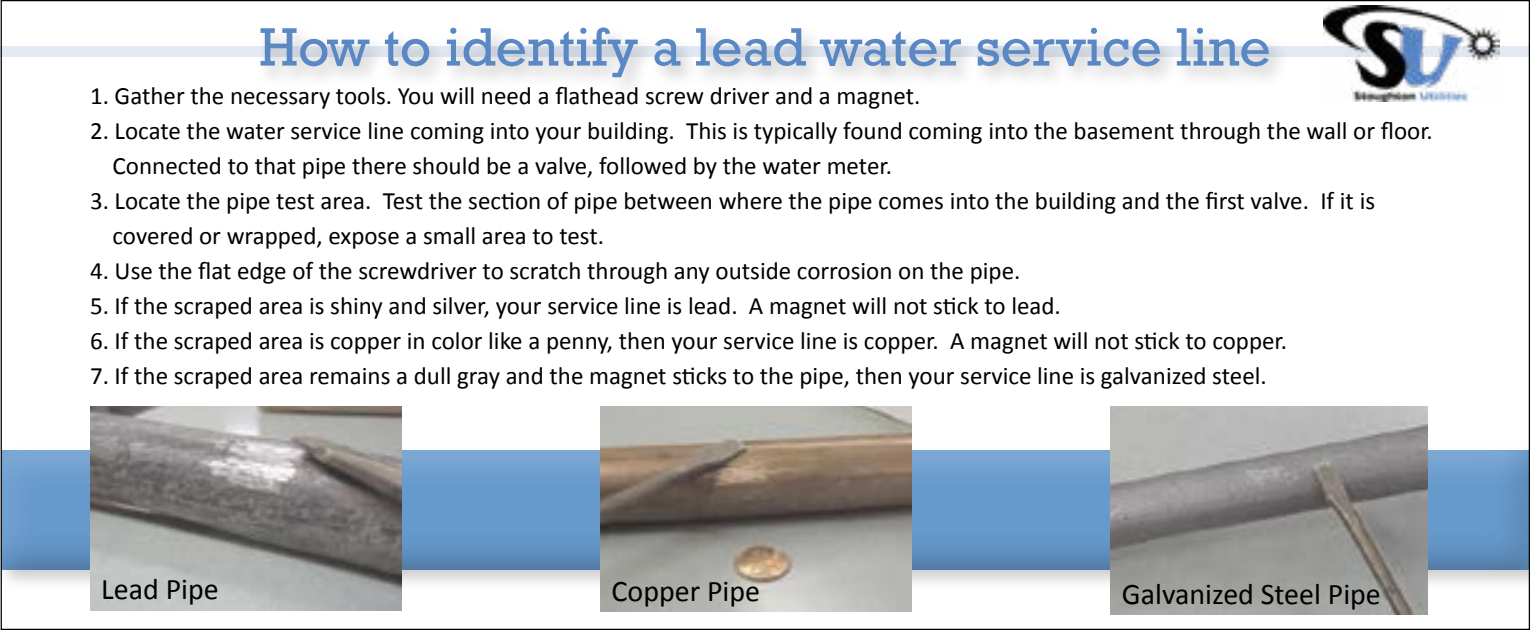
<style>
.page{position:relative;width:1530px;height:630px;background:#fff}
.page>*{position:absolute;margin:0;border:0;box-sizing:border-box;transform-origin:0 0}
.t1{font:55px "Rockwell";color:#5a88c4}
.t2{font:30px "Calibri";color:#000}
.t3{font:25px/35px "Calibri";color:#000}
</style>
<div class="page">
<div style="left:0;top:46px;width:1530px;height:10px;background:#e3eaf4"></div>
<div style="left:254px;top:25px;width:1037px;height:75px;background:#000;opacity:.21"></div>
<div style="left:0;top:445px;width:1530px;height:145px;background:#000;opacity:.21"></div>
<div style="left:0;top:431px;width:1530px;height:140px;background:#000;opacity:.31"></div>
<div style="left:68px;top:388px;width:357px;height:225px;background:#000;opacity:.75"></div>
<div style="left:578px;top:388px;width:357px;height:225px;background:#000;opacity:.75"></div>
<img style="left:1111px;top:406px;width:316px;height:208px">
<img style="left:1323px;top:5px;width:177px;height:97px">
<h1 class="t1" style="left:259px;top:15px;width:1013px">How to identify a lead water service line</h1>
<p class="t3" style="left:90px;top:78px;width:832px">1. Gather the necessary tools. You will need a flathead screw driver and a magnet.</p>
<p class="t3" style="left:113px;top:113px;width:1322px;text-indent:-23px">2. Locate the water service line coming into your building. This is typically found coming into the basement through the wall or floor.<br>Connected to that pipe there should be a valve, followed by the water meter.</p>
<p class="t3" style="left:113px;top:183px;width:1264px;text-indent:-23px">3. Locate the pipe test area. Test the section of pipe between where the pipe comes into the building and the first valve. If it is covered or wrapped, expose a small area to test.</p>
<p class="t3" style="left:90px;top:253px;width:932px">4. Use the flat edge of the screwdriver to scratch through any outside corrosion on the pipe.</p>
<p class="t3" style="left:90px;top:288px;width:972px">5. If the scraped area is shiny and silver, your service line is lead. A magnet will not stick to lead.</p>
<p class="t3" style="left:90px;top:323px;width:1199px">6. If the scraped area is copper in color like a penny, then your service line is copper. A magnet will not stick to copper.</p>
<p class="t3" style="left:90px;top:358px;width:1178px">7. If the scraped area remains a dull gray and the magnet sticks to the pipe, then your service line is galvanized steel.</p>
<p class="t2" style="left:101px;top:570px;width:119px">Lead Pipe</p>
<p class="t2" style="left:612px;top:572px;width:150px">Copper Pipe</p>
<p class="t2" style="left:1122px;top:575px;width:261px">Galvanized Steel Pipe</p>
</div>
